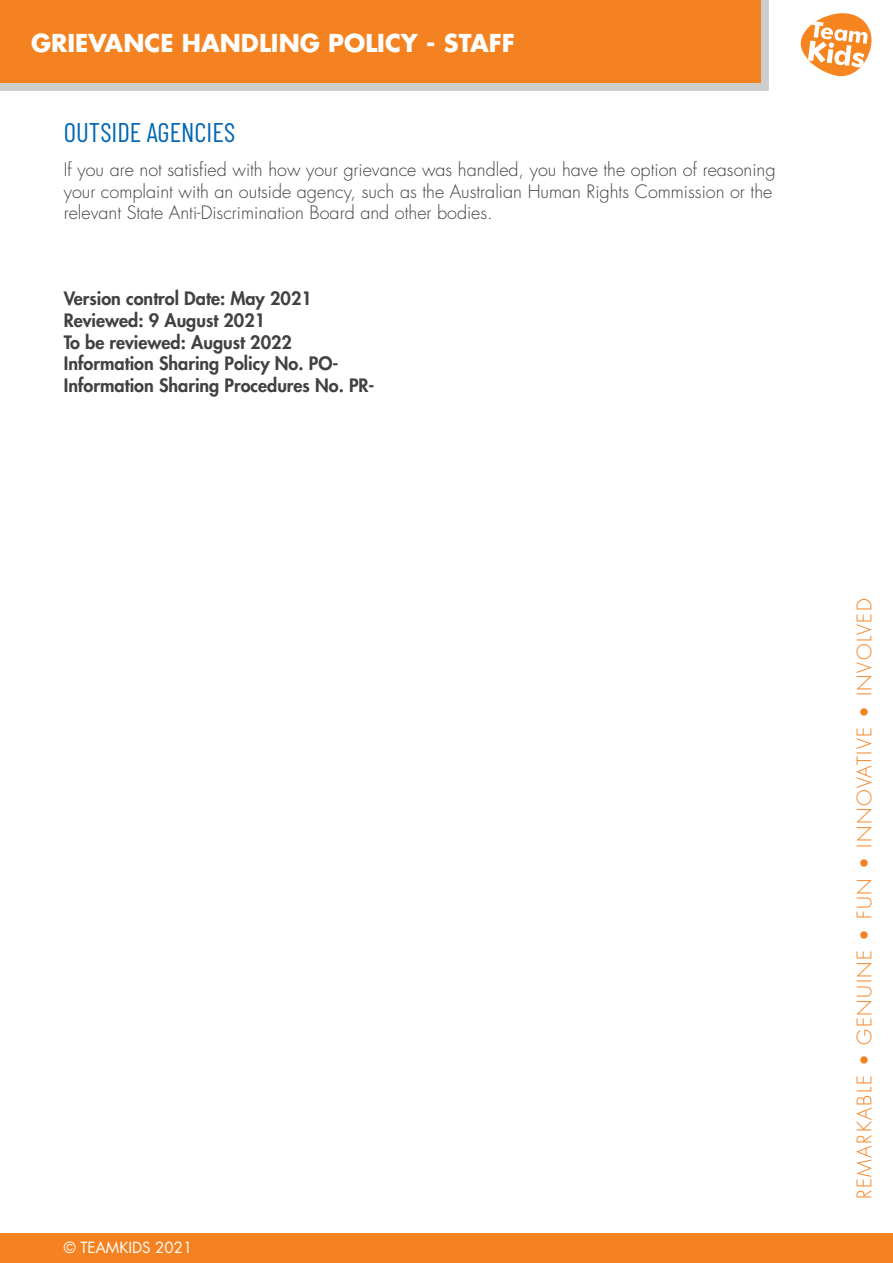
<style>
.page{position:relative;width:893px;height:1263px;background:#fff}
.page>*{position:absolute;margin:0;border:0;box-sizing:border-box;transform-origin:0 0}
.Heading_1{font:27px "Barlow Condensed";color:#0066b3}
.Title_-_Small{font:700 24px "Futura Std";color:#fff}
.t1{font:300 19.5px "Futura Std";letter-spacing:.08em;color:#f58220}
.Body{font:300 18px/21.6px "Futura Std";color:#414042}
.End_Info{font:800 18px "Futura Std";color:#414042}
.t2{font:15px "Futura Std";color:#fff}
</style>
<div class="page">
<div style="left:0;top:0;width:769px;height:90px;background:#cdcdcd"></div>
<div style="left:0;top:0;width:761px;height:83px;background:#f58220"></div>
<svg style="left:801px;top:13px;width:70px;height:63px"></svg>
<div style="left:0;top:1233px;width:893px;height:30px;background:#f58220"></div>
<p class="Title_-_Small" style="left:31px;top:27px;width:485px">GRIEVANCE HANDLING POLICY - STAFF</p>
<p class="Heading_1" style="left:64px;top:113px;width:173px">OUTSIDE AGENCIES</p>
<p class="Body" style="left:64px;top:159px;width:713px">If you are not satisfied with how your grievance was handled, you have the option of reasoning your complaint with an outside agency, such as the Australian Human Rights Commission or the relevant State Anti-Discrimination Board and other bodies.</p>
<p class="End_Info" style="left:64px;top:287px;width:250px">Version control Date: May 2021</p>
<p class="End_Info" style="left:64px;top:309px;width:203px">Reviewed: 9 August 2021</p>
<p class="End_Info" style="left:64px;top:331px;width:230px">To be reviewed: August 2022</p>
<p class="End_Info" style="left:64px;top:352px;width:276px">Information Sharing Policy No. PO-</p>
<p class="End_Info" style="left:64px;top:374px;width:312px">Information Sharing Procedures No. PR-</p>
<p class="t2" style="left:64px;top:1238px;width:130px">© TEAMKIDS 2021</p>
<p class="t1" style="left:853px;top:1199px;width:602px;rotate:-90deg">REMARKABLE • GENUINE • FUN • INNOVATIVE • INVOLVED</p>
</div>
